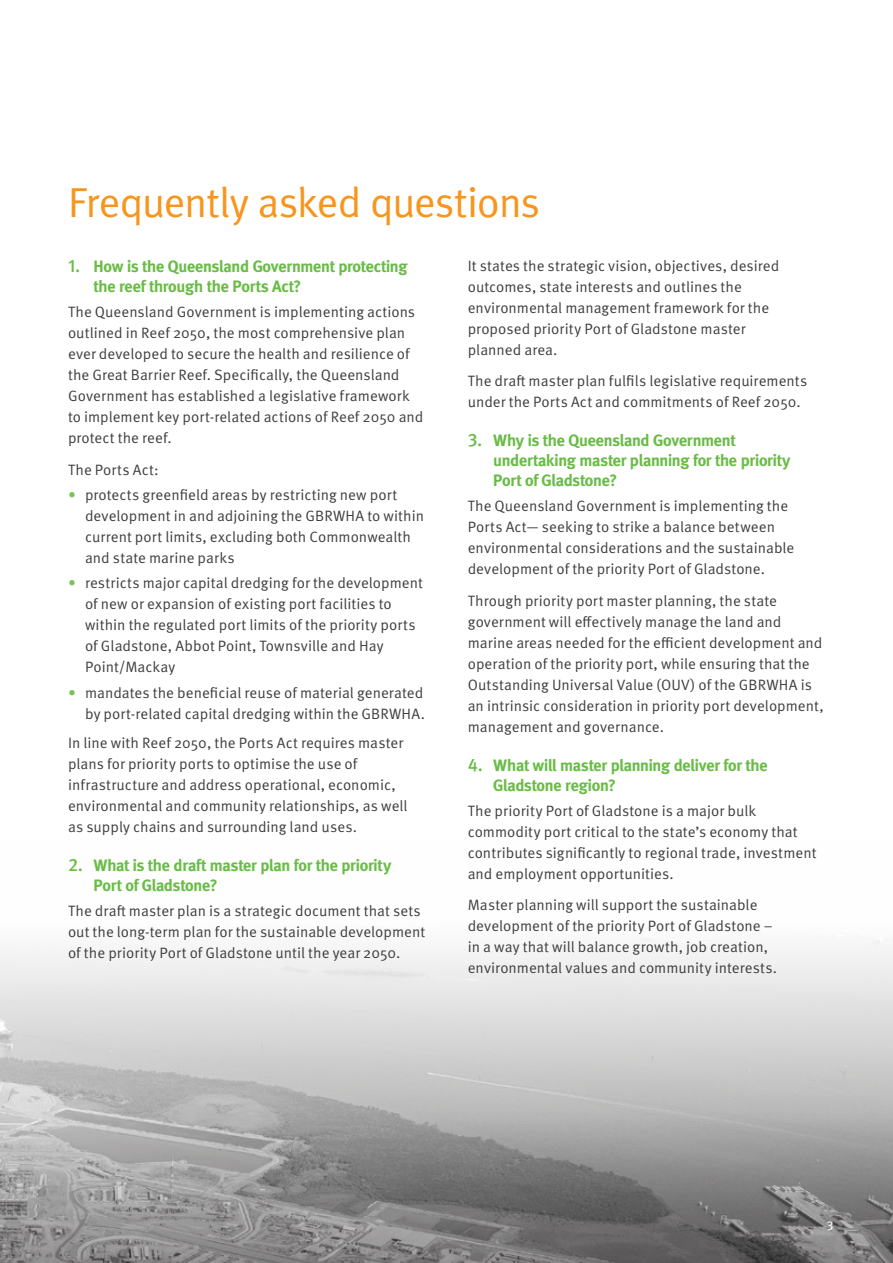
<style>
.page{position:relative;width:893px;height:1263px;background:#fff}
.page>*{position:absolute;margin:0;border:0;box-sizing:border-box;transform-origin:0 0}
.t1{font:42.15px "Meta";letter-spacing:-.01em;color:#f7951d}
.t2{font:700 16.5px/19.8px "Meta";letter-spacing:-.015em;color:#68bc45}
.Body_Text{font:15px/21px "Meta OT Norm";color:#3e3e3f}
.Body_Text-2{font:15px "Meta OT Norm";letter-spacing:.02em;color:#3e3e3f}
.t3{font:12.75px "Meta OT";color:#fff}
.s1{font-family:"Meta OT";font-weight:500;font-size:18px}
.s2{color:#77c253}
</style>
<div class="page">
<svg style="left:0;top:938px;width:893px;height:325px;background:#b6b5b5"></svg>
<p class="t1" style="left:68px;top:178px;width:473px">Frequently asked questions</p>
<p class="t2" style="left:94px;top:256px;width:315px;text-indent:-26px"><span class="s1">1.</span> How is the Queensland Government protecting the reef through the Ports Act?</p>
<p class="Body_Text" style="left:68px;top:302px;width:357px">The Queensland Government is implementing actions outlined in Reef 2050, the most comprehensive plan ever developed to secure the health and resilience of the Great Barrier Reef. Specifically, the Queensland Government has established a legislative framework to implement key port-related actions of Reef 2050 and protect the reef.</p>
<p class="Body_Text-2" style="left:68px;top:461px;width:92px">The Ports Act:</p>
<p class="Body_Text" style="left:85px;top:485px;width:340px;text-indent:-17px"><span class="s2">•</span> protects greenfield areas by restricting new port development in and adjoining the GBRWHA to within current port limits, excluding both Commonwealth and state marine parks</p>
<p class="Body_Text" style="left:85px;top:573px;width:339px;text-indent:-17px"><span class="s2">•</span> restricts major capital dredging for the development of new or expansion of existing port facilities to within the regulated port limits of the priority ports of Gladstone, Abbot Point, Townsville and Hay Point/Mackay</p>
<p class="Body_Text" style="left:68px;top:682px;width:359px;text-align:right"><span class="s2">•</span> mandates the beneficial reuse of material generated by port-related capital dredging within the GBRWHA.</p>
<p class="Body_Text" style="left:68px;top:733px;width:341px">In line with Reef 2050, the Ports Act requires master plans for priority ports to optimise the use of infrastructure and address operational, economic, environmental and community relationships, as well as supply chains and surrounding land uses.</p>
<p class="t2" style="left:94px;top:855px;width:299px;text-indent:-26px"><span class="s1">2.</span> What is the draft master plan for the priority<br>Port of Gladstone?</p>
<p class="Body_Text" style="left:68px;top:901px;width:359px">The draft master plan is a strategic document that sets out the long-term plan for the sustainable development of the priority Port of Gladstone until the year 2050.</p>
<p class="Body_Text" style="left:468px;top:255px;width:313px">It states the strategic vision, objectives, desired outcomes, state interests and outlines the environmental management framework for the proposed priority Port of Gladstone master planned area.</p>
<p class="Body_Text" style="left:468px;top:371px;width:341px">The draft master plan fulfils legislative requirements under the Ports Act and commitments of Reef 2050.</p>
<p class="t2" style="left:493px;top:431px;width:299px;text-indent:-26px"><span class="s1">3.</span> Why is the Queensland Government undertaking master planning for the priority<br>Port of Gladstone?</p>
<p class="Body_Text" style="left:468px;top:496px;width:328px">The Queensland Government is implementing the Ports Act— seeking to strike a balance between environmental considerations and the sustainable development of the priority Port of Gladstone.</p>
<p class="Body_Text" style="left:468px;top:590px;width:357px">Through priority port master planning, the state government will effectively manage the land and marine areas needed for the efficient development and operation of the priority port, while ensuring that the Outstanding Universal Value (OUV) of the GBRWHA is an intrinsic consideration in priority port development, management and governance.</p>
<p class="t2" style="left:493px;top:755px;width:276px;text-indent:-26px"><span class="s1">4.</span> What will master planning deliver for the<br>Gladstone region?</p>
<p class="Body_Text" style="left:468px;top:800px;width:350px">The priority Port of Gladstone is a major bulk commodity port critical to the state’s economy that contributes significantly to regional trade, investment and employment opportunities.</p>
<p class="Body_Text" style="left:468px;top:895px;width:311px">Master planning will support the sustainable development of the priority Port of Gladstone – in a way that will balance growth, job creation, environmental values and community interests.</p>
<p class="t3" style="left:827px;top:1216px;width:8px">3</p>
</div>
